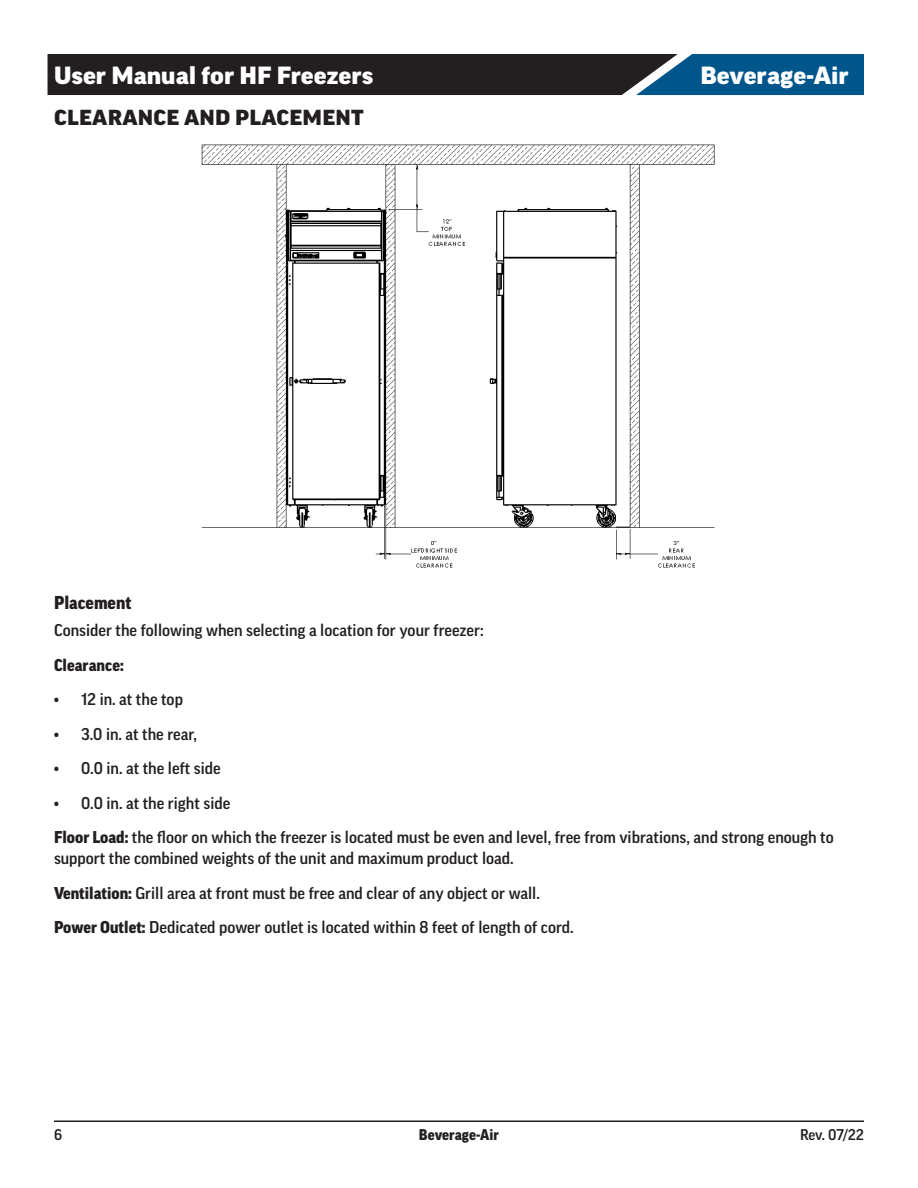
<style>
.page{position:relative;width:918px;height:1188px;background:#fff}
.page>*{position:absolute;margin:0;border:0;box-sizing:border-box;transform-origin:0 0}
.t1{font:900 expanded 24px "Good Pro";color:#fff}
.Page_Header{font:900 expanded 21px "Good Pro";letter-spacing:.01em;color:#231f20}
.t2{font:900 18px "Good Pro";color:#231f20}
.Body_-_Bullets{font:500 16.5px/21px "Good Pro";color:#231f20}
.Body_-_Bullets-2{font:900 16.5px "Good Pro";color:#231f20}
.t3{font:900 15px "Good Pro";color:#231f20}
.t4{font:500 15px "Good Pro";letter-spacing:-.005em;color:#231f20}
.s1{font-weight:900}
</style>
<div class="page">
<svg style="left:48px;top:54px;width:816px;height:41px;background:#1e2f3d"></svg>
<hr style="left:54px;top:1120px;width:810px;height:2px;background:#231f20">
<img style="left:201px;top:144px;width:514px;height:424px">
<h1 class="t1" style="left:54px;top:62px;width:321px">User Manual for HF Freezers</h1>
<h1 class="t1" style="left:700px;top:62px;width:150px">Beverage-Air</h1>
<p class="Page_Header" style="left:54px;top:106px;width:311px">CLEARANCE AND PLACEMENT</p>
<p class="t2" style="left:54px;top:592px;width:79px">Placement</p>
<p class="Body_-_Bullets" style="left:54px;top:620px;width:431px">Consider the following when selecting a location for your freezer:</p>
<p class="Body_-_Bullets-2" style="left:54px;top:656px;width:71px">Clearance:</p>
<p class="Body_-_Bullets" style="left:54px;top:689px;width:130px">• 12 in. at the top</p>
<p class="Body_-_Bullets" style="left:54px;top:724px;width:145px">• 3.0 in. at the rear,</p>
<p class="Body_-_Bullets" style="left:54px;top:758px;width:168px">• 0.0 in. at the left side</p>
<p class="Body_-_Bullets" style="left:54px;top:793px;width:178px">• 0.0 in. at the right side</p>
<p class="Body_-_Bullets" style="left:54px;top:827px;width:781px"><span class="s1">Floor Load:</span> the floor on which the freezer is located must be even and level, free from vibrations, and strong enough to support the combined weights of the unit and maximum product load.</p>
<p class="Body_-_Bullets" style="left:54px;top:883px;width:487px"><span class="s1">Ventilation:</span> Grill area at front must be free and clear of any object or wall.</p>
<p class="Body_-_Bullets" style="left:54px;top:917px;width:521px"><span class="s1">Power Outlet:</span> Dedicated power outlet is located within 8 feet of length of cord.</p>
<p class="t4" style="left:54px;top:1127px;width:10px">6</p>
<p class="t3" style="left:419px;top:1127px;width:82px">Beverage-Air</p>
<p class="t4" style="left:800px;top:1127px;width:65px">Rev. 07/22</p>
</div>
